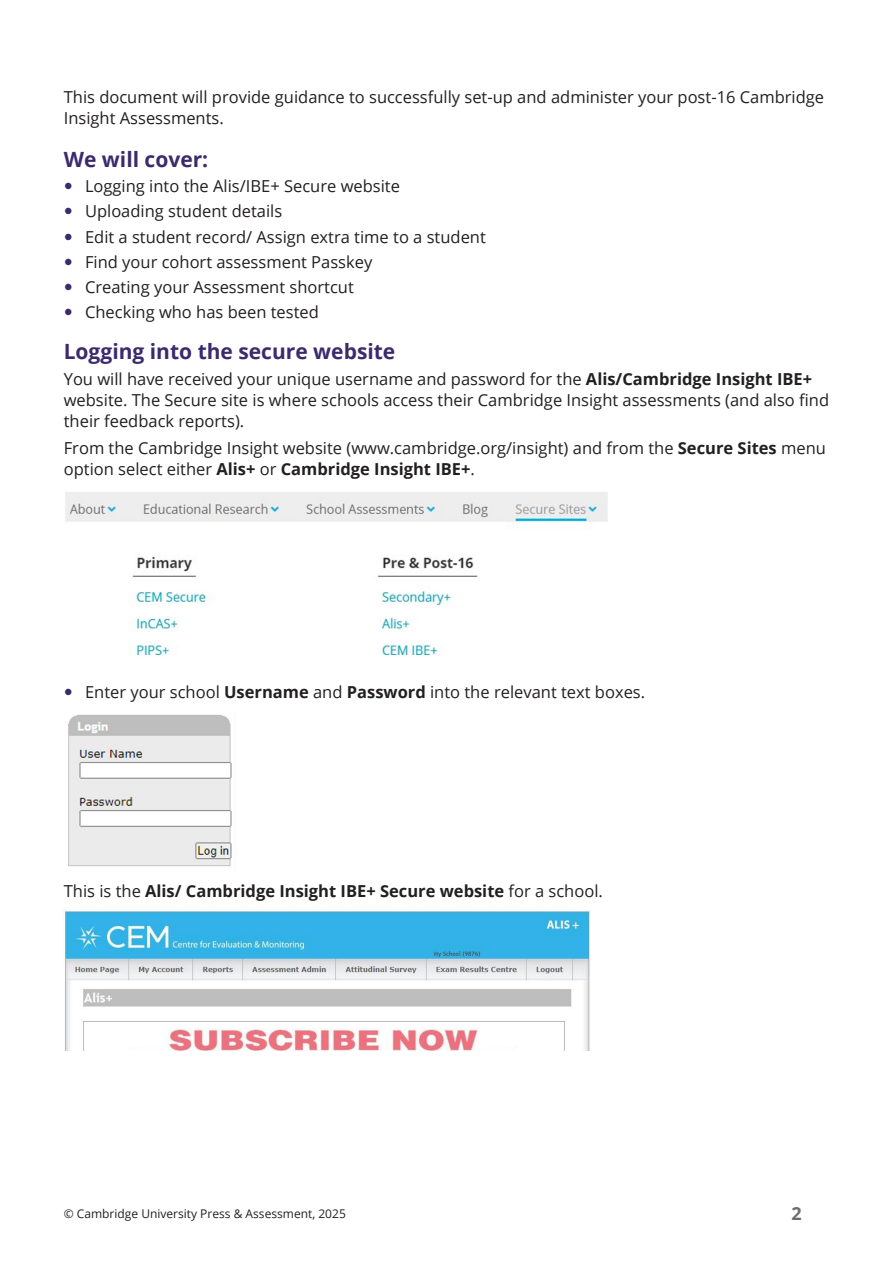
<style>
.page{position:relative;width:893px;height:1263px;background:#fff}
.page>*{position:absolute;margin:0;border:0;box-sizing:border-box;transform-origin:0 0}
.Subheadings{font:700 21px "Open Sans";color:#3c2a6d}
.t1{font:700 18px "Open Sans";color:#6c6d70}
.Body_Text{font:16.5px/21px "Open Sans";color:#231f20}
.Body_Text-2{font:700 16.5px "Open Sans";color:#231f20}
.t2{font:12px "Open Sans";color:#231f20}
.s1{font-weight:700}
.s2{font-weight:400}
</style>
<div class="page">
<img style="left:65px;top:492px;width:543px;height:163px">
<img style="left:68px;top:714px;width:164px;height:153px">
<img style="left:65px;top:909px;width:525px;height:141px">
<p class="Body_Text" style="left:64px;top:86px;width:762px">This document will provide guidance to successfully set-up and administer your post-16 Cambridge<br>Insight Assessments.</p>
<p class="Subheadings" style="left:64px;top:144px;width:146px">We will cover:</p>
<p class="Body_Text" style="left:85px;top:175px;width:316px">Logging into the Alis/IBE+ Secure website</p>
<p class="Body_Text" style="left:85px;top:200px;width:199px">Uploading student details</p>
<p class="Body_Text" style="left:85px;top:226px;width:402px">Edit a student record/ Assign extra time to a student</p>
<p class="Body_Text" style="left:85px;top:251px;width:289px">Find your cohort assessment Passkey</p>
<p class="Body_Text" style="left:85px;top:276px;width:270px">Creating your Assessment shortcut</p>
<p class="Body_Text" style="left:85px;top:301px;width:235px">Checking who has been tested</p>
<p class="Subheadings" style="left:64px;top:337px;width:333px">Logging into the secure website</p>
<p class="Body_Text" style="left:64px;top:368px;width:767px">You will have received your unique username and password for the <span class="s1">Alis/Cambridge Insight IBE+ </span>website. The Secure site is where schools access their Cambridge Insight assessments (and also find their feedback reports).</p>
<p class="Body_Text" style="left:64px;top:437px;width:764px">From the Cambridge Insight website (www.cambridge.org/insight) and from the <span class="s1">Secure Sites</span> menu option select either <span class="s1">Alis+</span> or <span class="s1">Cambridge Insight IBE+</span>.</p>
<p class="Body_Text" style="left:85px;top:681px;width:562px">Enter your school <span class="s1">Username</span> and <span class="s1">Password</span> into the relevant text boxes.</p>
<p class="Body_Text-2" style="left:64px;top:880px;width:541px"><span class="s2">This is the</span> Alis/ Cambridge Insight IBE+ Secure website <span class="s2">for a school.</span></p>
<p class="t2" style="left:64px;top:1206px;width:284px">© Cambridge University Press &amp; Assessment, 2025</p>
<p class="t1" style="left:792px;top:1201px;width:12px">2</p>
</div>
